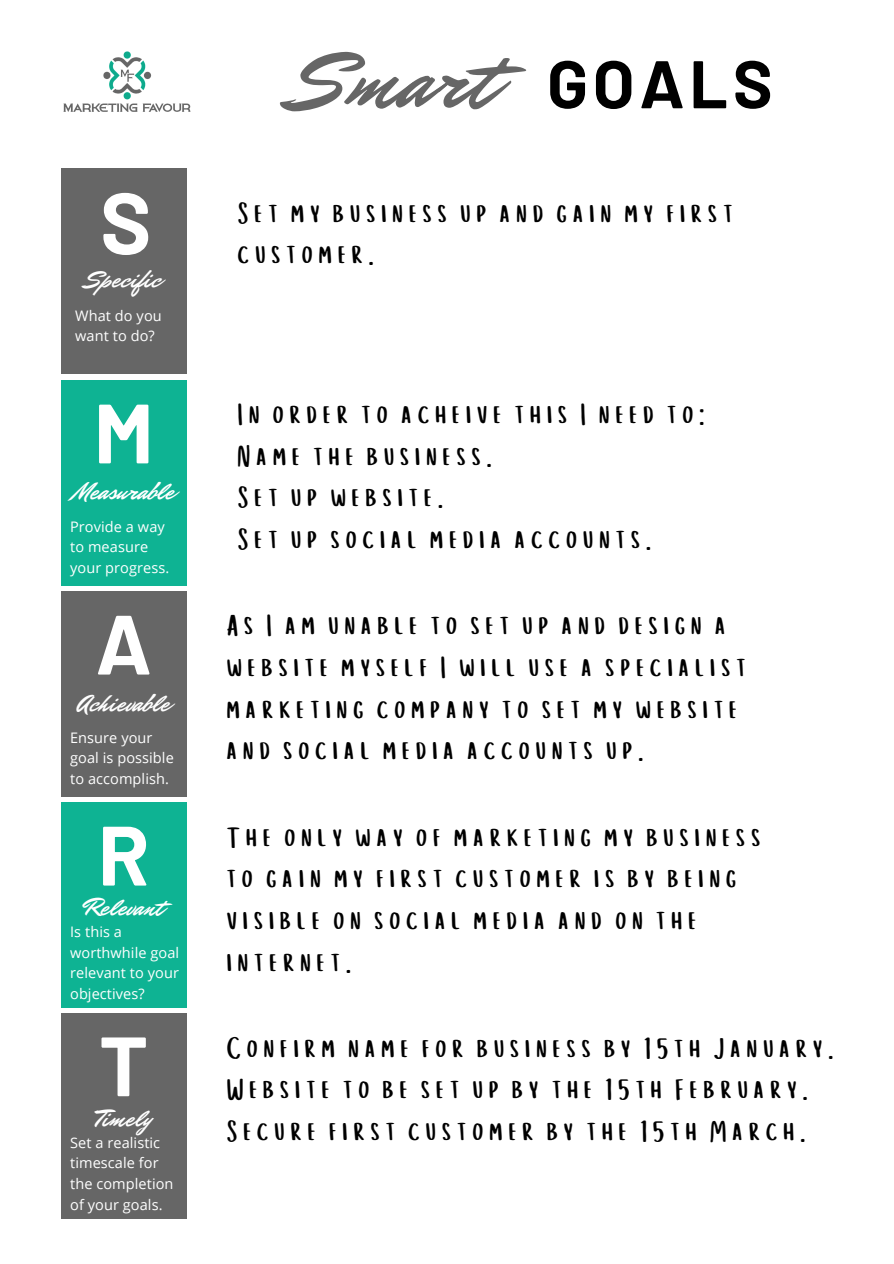
<style>
.page{position:relative;width:894px;height:1264px;background:#fff}
.page>*{position:absolute;margin:0;border:0;box-sizing:border-box;transform-origin:0 0}
.t1{font:700 86.7px "Barlow";color:#fff}
.t2{font:85.35px "Mr Dafoe";color:#666}
.t3{font:700 83.85px "Barlow";color:#fff}
.t4{font:700 67.2px "Barlow";letter-spacing:.075em;color:#000}
.t5{font:30px/41.7px "Cup Cakes";color:#000}
.t6{font:25.2px "Mr Dafoe";color:#fff}
.t7{font:14.55px/20.7px "Open Sans";letter-spacing:.005em;color:#fff}
</style>
<div class="page">
<img style="left:63px;top:51px;width:128px;height:61px">
<div style="left:61px;top:168px;width:125px;height:206px;background:#666"></div>
<div style="left:61px;top:380px;width:125px;height:205px;background:#0eb393"></div>
<div style="left:61px;top:591px;width:125px;height:205px;background:#666"></div>
<div style="left:61px;top:802px;width:125px;height:205px;background:#0eb393"></div>
<div style="left:61px;top:1012px;width:125px;height:206px;background:#666"></div>
<p class="t1" style="left:100px;top:167px;width:53px">S</p>
<p class="t6" style="left:86px;top:263px;width:76px">Specific</p>
<p class="t7" style="left:75px;top:304px;width:88px">What do you want to do?</p>
<p class="t3" style="left:94px;top:379px;width:61px">M</p>
<p class="t6" style="left:73px;top:474px;width:103px">Measurable</p>
<p class="t7" style="left:70px;top:515px;width:100px">Provide a way to measure your progress.</p>
<p class="t3" style="left:95px;top:590px;width:58px">A</p>
<p class="t6" style="left:78px;top:685px;width:93px">Achievable</p>
<p class="t7" style="left:70px;top:726px;width:105px">Ensure your goal is possible to accomplish.</p>
<p class="t3" style="left:98px;top:801px;width:53px">R</p>
<p class="t6" style="left:84px;top:890px;width:81px">Relevant</p>
<p class="t7" style="left:70px;top:920px;width:110px">Is this a worthwhile goal relevant to your objectives?</p>
<p class="t3" style="left:99px;top:1012px;width:51px">T</p>
<p class="t6" style="left:96px;top:1100px;width:57px">Timely</p>
<p class="t7" style="left:70px;top:1131px;width:105px">Set a realistic timescale for the completion of your goals.</p>
<p class="t2" style="left:296px;top:22px;width:200px">Smart</p>
<p class="t4" style="left:547px;top:41px;width:227px">GOALS</p>
<p class="t5" style="left:238px;top:194px;width:502px">Set my business up and gain my first customer.</p>
<p class="t5" style="left:238px;top:395px;width:474px">In order to acheive this I need to:</p>
<p class="t5" style="left:238px;top:437px;width:261px">Name the business.</p>
<p class="t5" style="left:238px;top:478px;width:212px">Set up website.</p>
<p class="t5" style="left:238px;top:520px;width:420px">Set up social media accounts.</p>
<p class="t5" style="left:227px;top:606px;width:526px">As I am unable to set up and design a website myself I will use a specialist marketing company to set my website and social media accounts up.</p>
<p class="t5" style="left:227px;top:817px;width:541px">The only way of marketing my business to gain my first customer is by being visible on social media and on the internet.</p>
<p class="t5" style="left:227px;top:1028px;width:614px">Confirm name for business by 15th January.</p>
<p class="t5" style="left:227px;top:1070px;width:588px">Website to be set up by the 15th February.</p>
<p class="t5" style="left:227px;top:1112px;width:586px">Secure first customer by the 15th March.</p>
</div>
